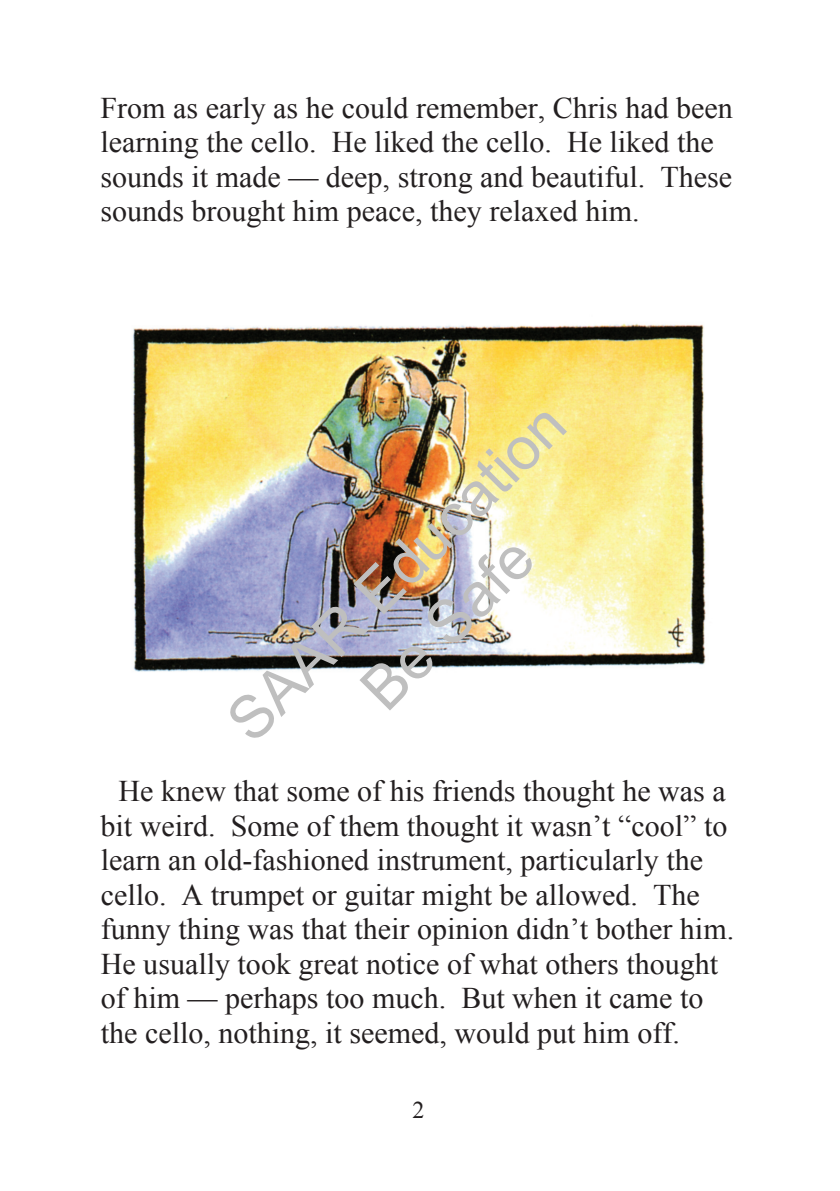
<style>
.page{position:relative;width:840px;height:1191px;background:#fff}
.page>*{position:absolute;margin:0;border:0;box-sizing:border-box;transform-origin:0 0}
.t1{font:60.2px/72.2px "Arial";color:#bfbfbf;text-align:center}
.t2{font:30px/34.6px "Times New Roman";color:#231f20}
.t3{font:24px "Times New Roman";color:#231f20}
</style>
<div class="page">
<img style="left:132px;top:323px;width:574px;height:349px">
<p class="t2" style="left:100px;top:90px;width:633px">From as early as he could remember, Chris had been learning the cello. He liked the cello. He liked the sounds it made — deep, strong and beautiful. These sounds brought him peace, they relaxed him.</p>
<h1 class="t1" style="left:212px;top:704px;width:449px;rotate:-45deg">SAAR Education<br>Be Safe</h1>
<p class="t2" style="left:101px;top:773px;width:634px;text-indent:18px">He knew that some of his friends thought he was a bit weird. Some of them thought it wasn’t “cool” to learn an old-fashioned instrument, particularly the cello. A trumpet or guitar might be allowed. The funny thing was that their opinion didn’t bother him.<br>He usually took great notice of what others thought of him — perhaps too much. But when it came to the cello, nothing, it seemed, would put him off.</p>
<p class="t3" style="left:412px;top:1093px;width:13px">2</p>
</div>
